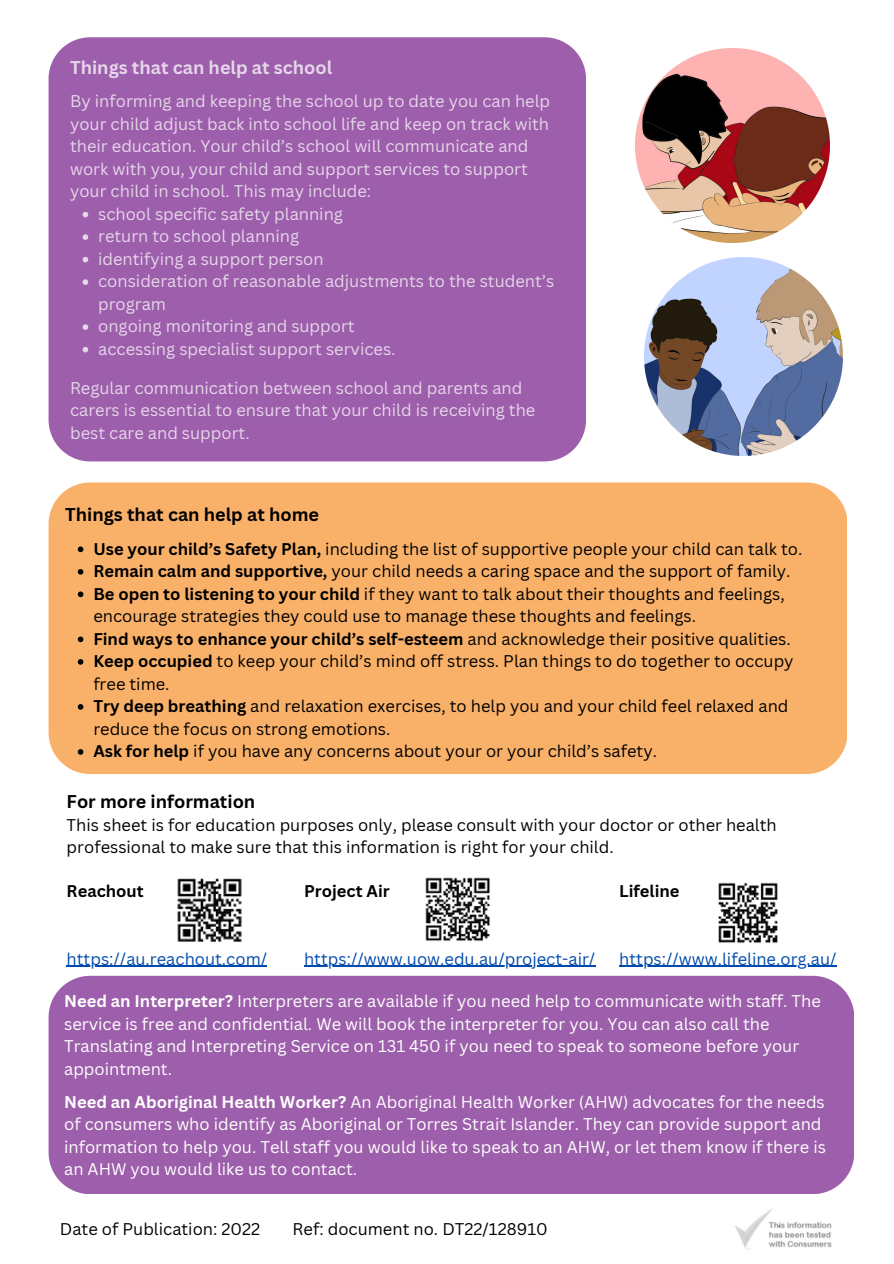
<style>
.page{position:relative;width:894px;height:1264px;background:#fff}
.page>*{position:absolute;margin:0;border:0;box-sizing:border-box;transform-origin:0 0}
.t1{font:700 18px "Canva Sans";color:#000}
.t2{font:700 18px "Canva Sans";color:#fff}
.t3{font:16.5px/22.5px "Canva Sans";color:#fff}
.t4{font:16.5px/22.5px "Canva Sans";color:#000}
.t5{font:700 16.5px "Canva Sans";color:#000}
.t6{font:16.5px "Canva Sans";color:#004aad}
.s1{font-weight:700}
.s2{font-weight:400}
</style>
<div class="page">
<div style="left:49px;top:37px;width:536px;height:424px;background:#9d5fab"></div>
<div style="left:49px;top:482px;width:798px;height:292px;background:#f9b169"></div>
<div style="left:49px;top:975px;width:804px;height:219px;background:#9d5fab"></div>
<img style="left:635px;top:49px;width:193px;height:193px">
<img style="left:735px;top:1208px;width:97px;height:41px">
<img style="left:177px;top:878px;width:65px;height:64px">
<img style="left:425px;top:877px;width:66px;height:65px">
<img style="left:718px;top:882px;width:60px;height:61px">
<svg style="left:78px;top:546px;width:5px;height:6px"></svg>
<svg style="left:78px;top:569px;width:5px;height:5px"></svg>
<svg style="left:78px;top:591px;width:5px;height:6px"></svg>
<svg style="left:78px;top:636px;width:5px;height:6px"></svg>
<svg style="left:78px;top:659px;width:5px;height:5px"></svg>
<svg style="left:78px;top:704px;width:5px;height:5px"></svg>
<svg style="left:78px;top:749px;width:5px;height:5px"></svg>
<svg style="left:83px;top:212px;width:5px;height:5px"></svg>
<svg style="left:83px;top:234px;width:5px;height:6px"></svg>
<svg style="left:83px;top:257px;width:5px;height:5px"></svg>
<svg style="left:83px;top:279px;width:5px;height:6px"></svg>
<svg style="left:83px;top:324px;width:5px;height:6px"></svg>
<svg style="left:83px;top:347px;width:5px;height:5px"></svg>
<hr style="left:67px;top:965px;width:200px;height:1px;background:#004aad">
<hr style="left:304px;top:965px;width:291px;height:1px;background:#004aad">
<hr style="left:619px;top:965px;width:217px;height:1px;background:#004aad">
<img style="left:644px;top:257px;width:198px;height:198px">
<p class="t2" style="left:70px;top:54px;width:264px">Things that can help at school</p>
<p class="t3" style="left:70px;top:90px;width:481px">By informing and keeping the school up to date you can help</p>
<p class="t3" style="left:70px;top:112px;width:480px">your child adjust back into school life and keep on track with</p>
<p class="t3" style="left:70px;top:135px;width:459px">their education. Your child’s school will communicate and</p>
<p class="t3" style="left:70px;top:157px;width:459px">work with you, your child and support services to support</p>
<p class="t3" style="left:70px;top:180px;width:302px">your child in school. This may include:</p>
<p class="t3" style="left:98px;top:202px;width:246px">school specific safety planning</p>
<p class="t3" style="left:98px;top:225px;width:202px">return to school planning</p>
<p class="t3" style="left:98px;top:247px;width:227px">identifying a support person</p>
<p class="t3" style="left:98px;top:270px;width:457px">consideration of reasonable adjustments to the student’s</p>
<p class="t3" style="left:98px;top:292px;width:69px">program</p>
<p class="t3" style="left:98px;top:315px;width:258px">ongoing monitoring and support</p>
<p class="t3" style="left:98px;top:337px;width:299px">accessing specialist support services.</p>
<p class="t3" style="left:70px;top:376px;width:466px">Regular communication between school and parents and carers is essential to ensure that your child is receiving the best care and support.</p>
<p class="t1" style="left:65px;top:501px;width:255px">Things that can help at home</p>
<p class="t4" style="left:93px;top:537px;width:710px"><span class="s1">Use your child’s Safety Plan,</span> including the list of supportive people your child can talk to.</p>
<p class="t4" style="left:93px;top:559px;width:698px"><span class="s1">Remain calm and supportive,</span> your child needs a caring space and the support of family.</p>
<p class="t4" style="left:93px;top:582px;width:692px"><span class="s1">Be open to listening to your child</span> if they want to talk about their thoughts and feelings, encourage strategies they could use to manage these thoughts and feelings.</p>
<p class="t5" style="left:93px;top:627px;width:698px">Find ways to enhance your child’s self-esteem <span class="s2">and acknowledge their positive qualities.</span></p>
<p class="t4" style="left:93px;top:649px;width:701px"><span class="s1">Keep occupied</span> to keep your child’s mind off stress. Plan things to do together to occupy free time.</p>
<h1 class="t4" style="left:93px;top:694px;width:696px"><span class="s1">Try deep breathing</span> and relaxation exercises, to help you and your child feel relaxed and reduce the focus on strong emotions.</h1>
<p class="t4" style="left:93px;top:739px;width:565px"><span class="s1">Ask for help</span> if you have any concerns about your or your child’s safety.</p>
<p class="t1" style="left:67px;top:789px;width:190px">For more information</p>
<p class="t4" style="left:67px;top:813px;width:711px">This sheet is for education purposes only, please consult with your doctor or other health professional to make sure that this information is right for your child.</p>
<p class="t5" style="left:67px;top:879px;width:79px">Reachout</p>
<p class="t6" style="left:67px;top:946px;width:202px">https://au.reachout.com/</p>
<p class="t5" style="left:304px;top:879px;width:87px">Project Air</p>
<p class="t6" style="left:304px;top:946px;width:293px">https://www.uow.edu.au/project-air/</p>
<h1 class="t5" style="left:619px;top:879px;width:62px">Lifeline</h1>
<p class="t6" style="left:619px;top:946px;width:219px">https://www.lifeline.org.au/</p>
<p class="t3" style="left:64px;top:989px;width:758px"><span class="s1">Need an Interpreter?</span> Interpreters are available if you need help to communicate with staff. The service is free and confidential. We will book the interpreter for you. You can also call the Translating and Interpreting Service on 131 450 if you need to speak to someone before your appointment.</p>
<p class="t3" style="left:64px;top:1089px;width:763px"><span class="s1">Need an Aboriginal Health Worker?</span> An Aboriginal Health Worker (AHW) advocates for the needs of consumers who identify as Aboriginal or Torres Strait Islander. They can provide support and information to help you. Tell staff you would like to speak to an AHW, or let them know if there is an AHW you would like us to contact.</p>
<p class="t4" style="left:60px;top:1217px;width:202px">Date of Publication: 2022</p>
<p class="t4" style="left:292px;top:1217px;width:256px">Ref: document no. DT22/128910</p>
</div>
